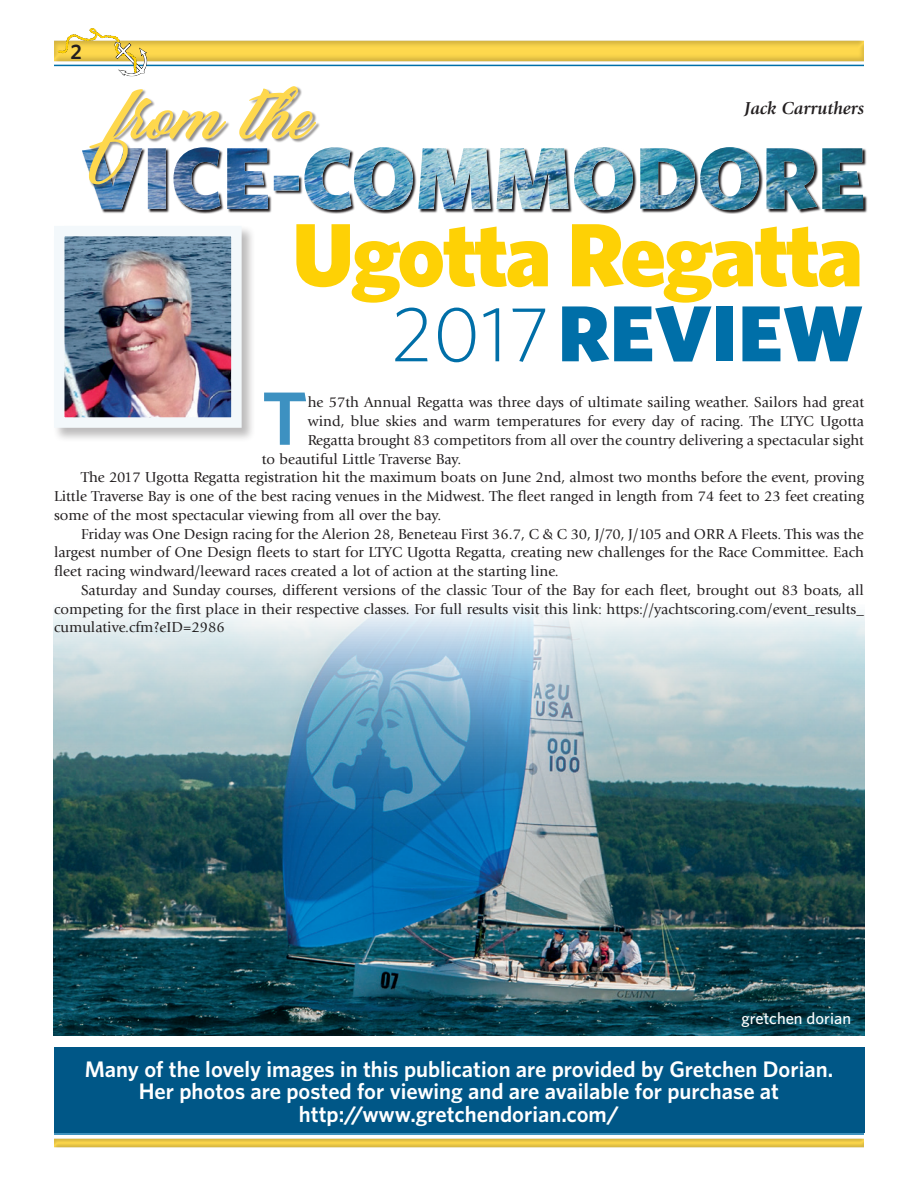
<style>
.page{position:relative;width:918px;height:1188px;background:#fff}
.page>*{position:absolute;margin:0;border:0;box-sizing:border-box;transform-origin:0 0}
.t1{font:900 90px "Whitney";letter-spacing:-.025em;color:#fed105}
.t2{font:900 79.5px "Whitney";color:#006fa8}
.t3{font:600 75.75px "Whitney";color:#3d91c1}
.t4{font:600 22.5px/22.5px "Whitney";color:#fff;text-align:center}
.t5{font:600 21px "Whitney";color:#231f20}
.t6{font:italic 700 18px "Giovanni";color:#231f20}
.t7{font:500 16.5px "Whitney";color:#fff}
.t8{font:15px "Giovanni";color:#231f20}
.s1{font-weight:300;font-size:78px}
</style>
<div class="page">
<hr style="left:54px;top:65px;width:810px;height:1px;background:#006fa8">
<div style="left:52px;top:39px;width:815px;height:24px;background:#231f20;opacity:.2"></div>
<div style="left:52px;top:1136px;width:814px;height:12px;background:#231f20;opacity:.2"></div>
<svg style="left:58px;top:28px;width:63px;height:31px"></svg>
<hr style="left:54px;top:1133px;width:810px;height:2px;background:#006fa8">
<img style="left:54px;top:609px;width:810px;height:427px">
<svg style="left:102px;top:148px;width:765px;height:66px"></svg>
<img style="left:82px;top:147px;width:781px;height:63px">
<div style="left:89px;top:86px;width:231px;height:102px;background:#231f20;opacity:.5"></div>
<img style="left:89px;top:86px;width:227px;height:98px">
<div style="left:53px;top:225px;width:203px;height:217px;background:#231f20;opacity:.3"></div>
<img style="left:65px;top:237px;width:166px;height:180px">
<div style="left:54px;top:226px;width:188px;height:202px;border:10px solid #f3f8fb"></div>
<div style="left:54px;top:1048px;width:810px;height:85px;background:#005787"></div>
<h3 class="t5" style="left:70px;top:38px;width:13px">2</h3>
<p class="t6" style="left:744px;top:98px;width:121px">Jack Carruthers</p>
<h1 class="t1" style="left:292px;top:194px;width:572px">Ugotta Regatta</h1>
<h2 class="t2" style="left:391px;top:280px;width:474px"><span class="s1">2017</span>REVIEW</h2>
<h3 class="t3" style="left:262px;top:368px;width:47px">T</h3>
<p class="t8" style="left:308px;top:394px;width:558px">he 57th Annual Regatta was three days of ultimate sailing weather. Sailors had great</p>
<p class="t8" style="left:308px;top:413px;width:558px">wind, blue skies and warm temperatures for every day of racing. The LTYC Ugotta</p>
<p class="t8" style="left:308px;top:431px;width:558px">Regatta brought 83 competitors from all over the country delivering a spectacular sight</p>
<p class="t8" style="left:262px;top:450px;width:201px">to beautiful Little Traverse Bay.</p>
<p class="t8" style="left:81px;top:469px;width:785px">The 2017 Ugotta Regatta registration hit the maximum boats on June 2nd, almost two months before the event, proving</p>
<p class="t8" style="left:54px;top:488px;width:812px">Little Traverse Bay is one of the best racing venues in the Midwest. The fleet ranged in length from 74 feet to 23 feet creating</p>
<p class="t8" style="left:54px;top:506px;width:389px">some of the most spectacular viewing from all over the bay.</p>
<p class="t8" style="left:81px;top:525px;width:784px">Friday was One Design racing for the Alerion 28, Beneteau First 36.7, C &amp; C 30, J/70, J/105 and ORR A Fleets. This was the</p>
<p class="t8" style="left:54px;top:544px;width:812px">largest number of One Design fleets to start for LTYC Ugotta Regatta, creating new challenges for the Race Committee. Each</p>
<p class="t8" style="left:54px;top:563px;width:506px">fleet racing windward/leeward races created a lot of action at the starting line.</p>
<p class="t8" style="left:81px;top:581px;width:785px">Saturday and Sunday courses, different versions of the classic Tour of the Bay for each fleet, brought out 83 boats, all</p>
<p class="t8" style="left:54px;top:600px;width:811px">competing for the first place in their respective classes. For full results visit this link: https://yachtscoring.com/event_results_</p>
<p class="t8" style="left:54px;top:619px;width:172px">cumulative.cfm?eID=2986</p>
<p class="t7" style="left:742px;top:1007px;width:111px">gretchen dorian</p>
<h3 class="t4" style="left:85px;top:1057px;width:750px">Many of the lovely images in this publication are provided by Gretchen Dorian.<br>Her photos are posted for viewing and are available for purchase at http://www.gretchendorian.com/</h3>
</div>
